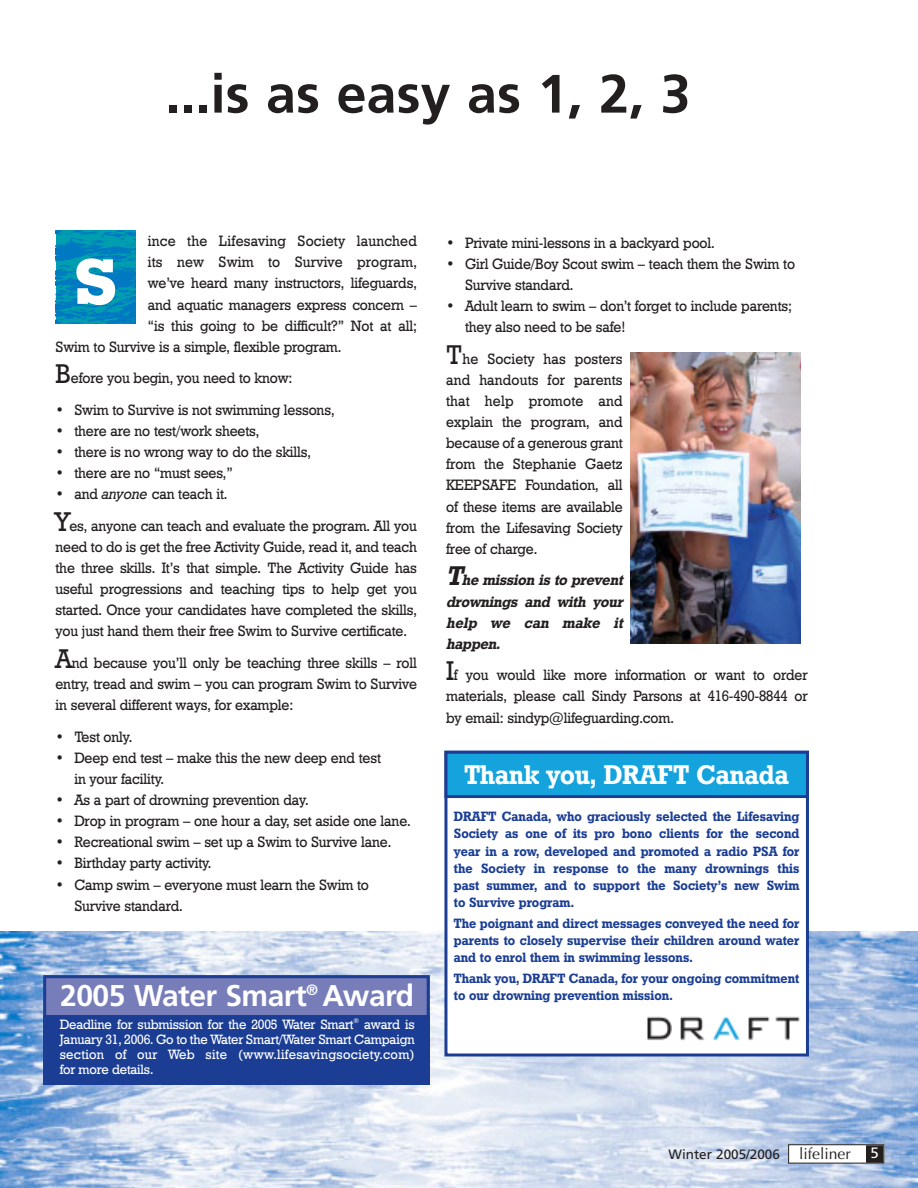
<style>
.page{position:relative;width:918px;height:1188px;background:#fff}
.page>*{position:absolute;margin:0;border:0;box-sizing:border-box;transform-origin:0 0}
.t1{font:90px "Geometric Slab 712 BT Bold A";color:#fff}
.t2{font:700 54px "Frutiger";color:#231f1f}
.t3{font:700 30px "Frutiger";letter-spacing:-.015em;color:#fff}
.t4{font:27px "Geometric Slab 712 BT Bold A";color:#fff;scale:.95 1}
.t5{font:15px/21.1px "Geometric Slab 712 BT Medium A";letter-spacing:-.01em;color:#231f1f}
.t6{font:italic 15px/21.1px "Geometric Slab 712 BT Bold A";letter-spacing:-.01em;color:#231f1f;text-align:justify}
.t7{font:15px "Geometric Slab 712 BT Medium A";letter-spacing:.01em;color:#231f1f}
.t8{font:13.5px/17.1px "Geometric Slab 712 BT Bold A";color:#1b3e94;text-align:justify;scale:.95 1}
.t9{font:13.5px/15px "Geometric Slab 712 BT Medium A";letter-spacing:-.015em;color:#fff;text-align:justify}
.t10{font:13.5px "Frutiger";color:#231f1f}
.t11{font:6.75px "Geometric Slab 712 BT Medium A";color:#fff}
.s1{font-size:27px}
.s2{font-family:"Geometric Slab 712 BT Medium Ital A"}
.s3{font-family:"Optima";font-size:15.75px}
.s4{font-size:15px;color:#fff}
</style>
<div class="page">
<img style="left:0;top:932px;width:918px;height:256px">
<div style="left:789px;top:1145px;width:94px;height:17px;background:#fff"></div>
<div style="left:866px;top:1145px;width:18px;height:18px;background:#231f1f"></div>
<div style="left:865px;top:1144px;width:19px;height:20px;border:1px solid #fff"></div>
<div style="left:788px;top:1144px;width:96px;height:19px;border:1px solid #231f1f"></div>
<img style="left:56px;top:231px;width:80px;height:93px">
<img style="left:630px;top:352px;width:171px;height:292px">
<div style="left:43px;top:975px;width:387px;height:110px;background:#1b3e94"></div>
<div style="left:43px;top:975px;width:387px;height:40px;background:#777db9"></div>
<div style="left:43px;top:975px;width:387px;height:110px;border:3px solid #1b3e94"></div>
<div style="left:446px;top:752px;width:361px;height:303px;background:#fff"></div>
<div style="left:444px;top:751px;width:365px;height:306px;border:3px solid #1b3e94"></div>
<div style="left:446px;top:752px;width:361px;height:45px;background:#14a3dd"></div>
<div style="left:444px;top:751px;width:365px;height:47px;border:3px solid #1b3e94"></div>
<img style="left:647px;top:1016px;width:153px;height:25px">
<h2 class="t2" style="left:166px;top:72px;width:527px">...is as easy as 1, 2, 3</h2>
<p class="t7" style="left:148px;top:236px;width:271px">ince the Lifesaving Society launched</p>
<p class="t7" style="left:148px;top:257px;width:271px">its new Swim to Survive program,</p>
<p class="t5" style="left:148px;top:274px;width:271px">we’ve heard many instructors, lifeguards,</p>
<p class="t5" style="left:148px;top:295px;width:271px">and aquatic managers express concern –</p>
<p class="t5" style="left:148px;top:316px;width:271px">“is this going to be difficult?” Not at all;</p>
<p class="t5" style="left:55px;top:337px;width:287px">Swim to Survive is a simple, flexible program.</p>
<p class="t5" style="left:55px;top:369px;width:238px"><span class="s1">B</span>efore you begin, you need to know:</p>
<p class="t5" style="left:56px;top:400px;width:281px">• Swim to Survive is not swimming lessons,</p>
<p class="t5" style="left:56px;top:421px;width:206px">• there are no test/work sheets,</p>
<p class="t5" style="left:56px;top:442px;width:257px">• there is no wrong way to do the skills,</p>
<p class="t5" style="left:56px;top:464px;width:179px">• there are no “must sees,”</p>
<p class="t5" style="left:55px;top:480px;width:363px;line-height:31.3px">• and <span class="s2">anyone</span> can teach it.<br><span class="s1">Y</span>es, anyone can teach and evaluate the program. All you</p>
<p class="t5" style="left:55px;top:537px;width:363px;text-align:justify">need to do is get the free Activity Guide, read it, and teach the three skills. It’s that simple. The Activity Guide has useful progressions and teaching tips to help get you started. Once your candidates have completed the skills, you just hand them their free Swim to Survive certificate.</p>
<p class="t5" style="left:55px;top:653px;width:363px;text-align:justify"><span class="s1">A</span>nd because you’ll only be teaching three skills – roll entry, tread and swim – you can program Swim to Survive in several different ways, for example:</p>
<p class="t5" style="left:55px;top:727px;width:78px">• Test only.</p>
<p class="t5" style="left:74px;top:748px;width:308px;text-indent:-19px">• Deep end test – make this the new deep end test in your facility.</p>
<p class="t5" style="left:55px;top:790px;width:255px">• As a part of drowning prevention day.</p>
<p class="t5" style="left:55px;top:812px;width:357px">• Drop in program – one hour a day, set aside one lane.</p>
<p class="t5" style="left:55px;top:833px;width:337px">• Recreational swim – set up a Swim to Survive lane.</p>
<p class="t5" style="left:55px;top:854px;width:158px">• Birthday party activity.</p>
<p class="t5" style="left:74px;top:875px;width:296px;text-indent:-19px">• Camp swim – everyone must learn the Swim to<br>Survive standard.</p>
<h1 class="t1" style="left:74px;top:241px;width:46px">s</h1>
<h3 class="t3" style="left:60px;top:984px;width:355px">2005 Water Smart<sup>®</sup> Award</h3>
<p class="t9" style="left:60px;top:1018px;width:295px">Deadline for submission for the 2005 Water Smart</p>
<p class="t11" style="left:353px;top:1018px;width:7px">®</p>
<p class="t9" style="left:60px;top:1018px;width:357px;text-indent:304px">award is January 31, 2006. Go to the Water Smart/Water Smart Campaign section of our Web site (www.lifesavingsociety.com) for more details.</p>
<p class="t5" style="left:446px;top:233px;width:270px">• Private mini-lessons in a backyard pool.</p>
<p class="t5" style="left:465px;top:254px;width:332px;text-indent:-19px">• Girl Guide/Boy Scout swim – teach them the Swim to<br>Survive standard.</p>
<p class="t5" style="left:465px;top:297px;width:329px;text-indent:-19px">• Adult learn to swim – don’t forget to include parents; they also need to be safe!</p>
<p class="t5" style="left:446px;top:349px;width:178px;text-align:justify"><span class="s1">T</span>he Society has posters and handouts for parents that help promote and explain the program, and because of a generous grant from the Stephanie Gaetz KEEPSAFE Foundation, all of these items are available from the Lifesaving Society free of charge.</p>
<p class="t6" style="left:446px;top:571px;width:181px"><span class="s1">T</span>he mission is to prevent drownings and with your help we can make it happen.</p>
<p class="t5" style="left:446px;top:666px;width:363px;text-align:justify"><span class="s1">I</span>f you would like more information or want to order materials, please call Sindy Parsons at 416-490-8844 or by email: sindyp@lifeguarding.com.</p>
<h3 class="t4" style="left:465px;top:765px;width:343px">Thank you, DRAFT Canada</h3>
<p class="t8" style="left:454px;top:809px;width:365px">DRAFT Canada, who graciously selected the Lifesaving Society as one of its pro bono clients for the second year in a row, developed and promoted a radio PSA for the Society in response to the many drownings this past summer, and to support the Society’s new Swim to Survive program.</p>
<p class="t8" style="left:454px;top:916px;width:365px">The poignant and direct messages conveyed the need for parents to closely supervise their children around water and to enrol them in swimming lessons.</p>
<p class="t8" style="left:454px;top:971px;width:365px">Thank you, DRAFT Canada, for your ongoing commitment to our drowning prevention mission.</p>
<p class="t10" style="left:669px;top:1149px;width:212px">Winter 2005/2006 <span class="s3">lifeliner</span> <span class="s4">5</span></p>
</div>
